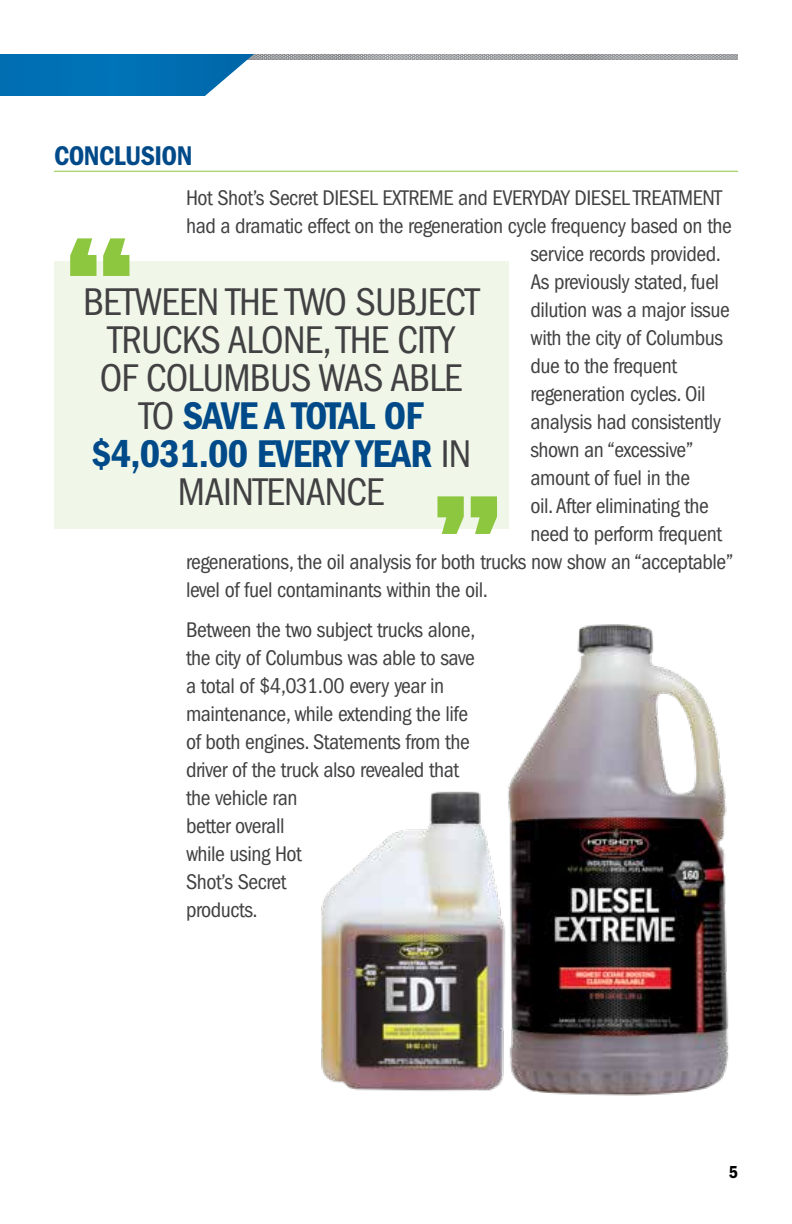
<style>
.page{position:relative;width:792px;height:1224px;background:#fff}
.page>*{position:absolute;margin:0;border:0;box-sizing:border-box;transform-origin:0 0}
.t1{font:condensed 40px/38px "Franklin Gothic";letter-spacing:-.02em;color:#414042;text-align:center}
.t2{font:600 condensed 28px "Franklin Gothic";letter-spacing:-.02em;color:#004a89}
.t3{font:condensed 22px/28px "Franklin Gothic";letter-spacing:-.02em;color:#414042}
.t4{font:600 condensed 18px "Franklin Gothic";color:#000}
.s1{font-weight:600;color:#004a89}
</style>
<div class="page">
<img style="left:254px;top:54px;width:484px;height:6px">
<svg style="left:0;top:54px;width:254px;height:42px;background:#177cba"></svg>
<hr style="left:54px;top:171px;width:684px;height:1px;background:#8dc63f">
<img style="left:510px;top:624px;width:219px;height:472px">
<img style="left:321px;top:783px;width:194px;height:313px">
<div style="left:54px;top:261px;width:454px;height:268px;background:#f0f7e8"></div>
<svg style="left:70px;top:238px;width:427px;height:296px"></svg>
<p class="t2" style="left:54px;top:140px;width:140px">CONCLUSION</p>
<p class="t3" style="left:186px;top:184px;width:538px">Hot Shot’s Secret DIESEL EXTREME and EVERYDAY DIESEL TREATMENT</p>
<p class="t3" style="left:186px;top:212px;width:547px">had a dramatic effect on the regeneration cycle frequency based on the</p>
<p class="t3" style="left:530px;top:240px;width:192px">service records provided.</p>
<p class="t3" style="left:530px;top:268px;width:190px">As previously stated, fuel</p>
<p class="t3" style="left:530px;top:296px;width:201px">dilution was a major issue</p>
<p class="t3" style="left:530px;top:324px;width:194px">with the city of Columbus</p>
<p class="t3" style="left:530px;top:352px;width:148px">due to the frequent</p>
<p class="t3" style="left:530px;top:380px;width:177px">regeneration cycles. Oil</p>
<p class="t3" style="left:530px;top:408px;width:192px">analysis had consistently</p>
<p class="t3" style="left:530px;top:436px;width:164px">shown an “excessive”</p>
<p class="t3" style="left:530px;top:464px;width:161px">amount of fuel in the</p>
<p class="t3" style="left:530px;top:492px;width:180px">oil. After eliminating the</p>
<p class="t3" style="left:530px;top:520px;width:193px">need to perform frequent</p>
<p class="t3" style="left:186px;top:548px;width:549px">regenerations, the oil analysis for both trucks now show an “acceptable”</p>
<p class="t3" style="left:186px;top:576px;width:304px">level of fuel contaminants within the oil.</p>
<p class="t3" style="left:186px;top:616px;width:291px">Between the two subject trucks alone, the city of Columbus was able to save a total of $4,031.00 every year in maintenance, while extending the life of both engines. Statements from the driver of the truck also revealed that the vehicle ran<br>better overall<br>while using Hot<br>Shot’s Secret<br>products.</p>
<h1 class="t1" style="left:83px;top:283px;width:398px">BETWEEN THE TWO SUBJECT<br>TRUCKS ALONE, THE CITY<br>OF COLUMBUS WAS ABLE<br>TO <span class="s1">SAVE A TOTAL OF $4,031.00 EVERY YEAR</span> IN<br>MAINTENANCE</h1>
<p class="t4" style="left:729px;top:1161px;width:11px">5</p>
</div>
